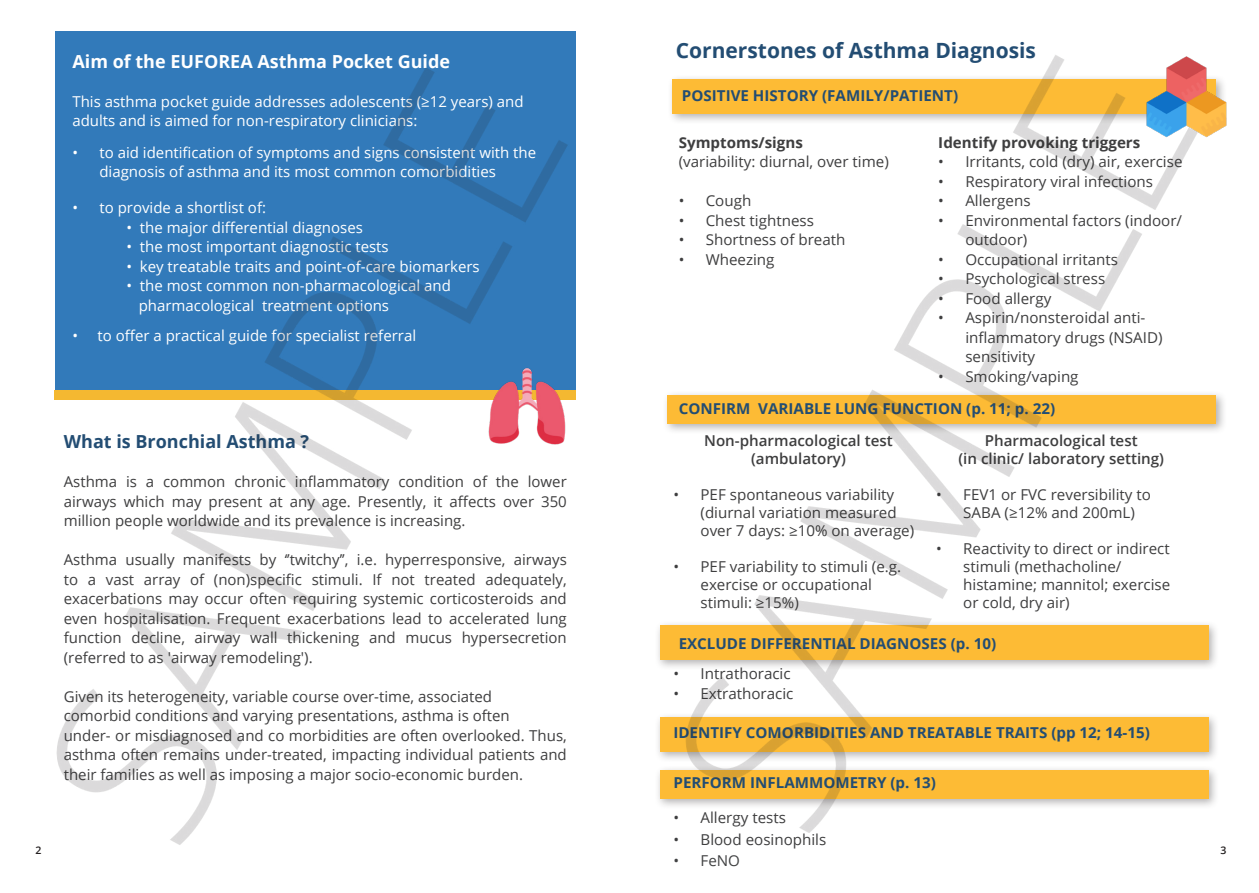
<style>
.page{position:relative;width:1259px;height:893px;background:#fff}
.page>*{position:absolute;margin:0;border:0;box-sizing:border-box;transform-origin:0 0}
.t1{font:700 21px "Open Sans";color:#234d73}
.t2{font:700 18px "Open Sans";color:#fff}
.t3{font:700 18px "Open Sans";color:#234d73}
.t4{font:15px/19.5px "Open Sans";color:#3e3e3f}
.t5{font:15px/19.5px "Open Sans";color:#fff}
.t6{font:700 15px "Open Sans";color:#234d73}
.t7{font:600 15px/18px "Open Sans";color:#3e3e3f;text-align:center}
.t8{font:700 15px "Open Sans";color:#3e3e3f}
.t9{font:15px "Open Sans";color:#414243}
.t10{font:600 10.5px "Open Sans";color:#231f20}
</style>
<div class="page">
<img style="left:54px;top:31px;width:522px;height:814px">
<img style="left:658px;top:55px;width:569px;height:778px">
<p class="t2" style="left:72px;top:49px;width:379px">Aim of the EUFOREA Asthma Pocket Guide</p>
<p class="t5" style="left:72px;top:91px;width:453px">This asthma pocket guide addresses adolescents (≥12 years) and adults and is aimed for non-respiratory clinicians:</p>
<p class="t5" style="left:99px;top:142px;width:438px;text-indent:-27px">• to aid identification of symptoms and signs consistent with the diagnosis of asthma and its most common comorbidities</p>
<p class="t5" style="left:72px;top:198px;width:195px">• to provide a shortlist of:</p>
<p class="t5" style="left:126px;top:217px;width:238px">• the major differential diagnoses</p>
<p class="t5" style="left:126px;top:237px;width:264px">• the most important diagnostic tests</p>
<p class="t5" style="left:126px;top:256px;width:355px">• key treatable traits and point-of-care biomarkers</p>
<p class="t5" style="left:126px;top:276px;width:326px">• the most common non-pharmacological and</p>
<p class="t5" style="left:139px;top:295px;width:252px">pharmacological treatment options</p>
<p class="t5" style="left:72px;top:325px;width:345px">• to offer a practical guide for specialist referral</p>
<p class="t3" style="left:64px;top:429px;width:247px">What is Bronchial Asthma ?</p>
<p class="t4" style="left:64px;top:472px;width:504px;text-align:justify">Asthma is a common chronic inflammatory condition of the lower airways which may present at any age. Presently, it affects over 350 million people worldwide and its prevalence is increasing.</p>
<p class="t4" style="left:64px;top:550px;width:504px;text-align:justify">Asthma usually manifests by ‘’twitchy’’, i.e. hyperresponsive, airways to a vast array of (non)specific stimuli. If not treated adequately, exacerbations may occur often requiring systemic corticosteroids and even hospitalisation. Frequent exacerbations lead to accelerated lung function decline, airway wall thickening and mucus hypersecretion (referred to as 'airway remodeling').</p>
<p class="t4" style="left:64px;top:686px;width:430px">Given its heterogeneity, variable course over-time, associated</p>
<p class="t4" style="left:64px;top:706px;width:447px">comorbid conditions and varying presentations, asthma is often</p>
<p class="t4" style="left:64px;top:725px;width:504px;text-align:justify">under- or misdiagnosed and co morbidities are often overlooked. Thus, asthma often remains under-treated, impacting individual patients and their families as well as imposing a major socio-economic burden.</p>
<p class="t10" style="left:36px;top:843px;width:7px">2</p>
<p class="t1" style="left:676px;top:35px;width:362px">Cornerstones of Asthma Diagnosis</p>
<p class="t6" style="left:682px;top:85px;width:278px">POSITIVE HISTORY (FAMILY/PATIENT)</p>
<p class="t8" style="left:678px;top:131px;width:126px">Symptoms/signs</p>
<p class="t4" style="left:678px;top:151px;width:212px">(variability: diurnal, over time)</p>
<p class="t4" style="left:678px;top:190px;width:74px">• Cough</p>
<p class="t4" style="left:678px;top:210px;width:137px">• Chest tightness</p>
<p class="t4" style="left:678px;top:229px;width:168px">• Shortness of breath</p>
<p class="t4" style="left:678px;top:249px;width:97px">• Wheezing</p>
<p class="t8" style="left:938px;top:131px;width:203px">Identify provoking triggers</p>
<p class="t4" style="left:938px;top:151px;width:246px">• Irritants, cold (dry) air, exercise</p>
<p class="t4" style="left:938px;top:171px;width:216px">• Respiratory viral infections</p>
<p class="t4" style="left:938px;top:190px;width:94px">• Allergens</p>
<p class="t4" style="left:965px;top:210px;width:218px;text-indent:-27px">• Environmental factors (indoor/ outdoor)</p>
<p class="t4" style="left:938px;top:249px;width:181px">• Occupational irritants</p>
<p class="t4" style="left:938px;top:268px;width:168px">• Psychological stress</p>
<p class="t4" style="left:938px;top:288px;width:115px">• Food allergy</p>
<p class="t4" style="left:965px;top:307px;width:199px;text-indent:-27px">• Aspirin/nonsteroidal anti&shy;inflammatory drugs (NSAID) sensitivity</p>
<p class="t4" style="left:938px;top:366px;width:142px">• Smoking/vaping</p>
<p class="t6" style="left:678px;top:398px;width:378px">CONFIRM VARIABLE LUNG FUNCTION (p. 11; p. 22)</p>
<p class="t7" style="left:704px;top:431px;width:190px">Non-pharmacological test (ambulatory)</p>
<p class="t4" style="left:700px;top:485px;width:215px;line-height:18px;text-indent:-27px">• PEF spontaneous variability (diurnal variation measured over 7 days: ≥10% on average)</p>
<p class="t4" style="left:700px;top:557px;width:202px;line-height:18px;text-indent:-27px">• PEF variability to stimuli (e.g. exercise or occupational stimuli: ≥15%)</p>
<p class="t7" style="left:984px;top:431px;width:154px">Pharmacological test</p>
<p class="t7" style="left:958px;top:449px;width:207px">(in clinic/ laboratory setting)</p>
<p class="t4" style="left:963px;top:485px;width:189px;line-height:18px;text-indent:-27px">• FEV1 or FVC reversibility to<br>SABA (≥12% and 200mL)</p>
<p class="t4" style="left:963px;top:539px;width:208px;line-height:18px;text-indent:-27px">• Reactivity to direct or indirect stimuli (methacholine/ histamine; mannitol; exercise or cold, dry air)</p>
<p class="t6" style="left:678px;top:633px;width:319px">EXCLUDE DIFFERENTIAL DIAGNOSES (p. 10)</p>
<p class="t4" style="left:673px;top:664px;width:119px">• Intrathoracic</p>
<p class="t4" style="left:673px;top:683px;width:121px">• Extrathoracic</p>
<p class="t6" style="left:673px;top:722px;width:478px">IDENTIFY COMORBIDITIES AND TREATABLE TRAITS (pp 12; 14-15)</p>
<p class="t6" style="left:673px;top:772px;width:264px">PERFORM INFLAMMOMETRY (p. 13)</p>
<p class="t4" style="left:673px;top:807px;width:114px">• Allergy tests</p>
<p class="t4" style="left:673px;top:829px;width:154px">• Blood eosinophils</p>
<p class="t9" style="left:673px;top:850px;width:68px">• FeNO</p>
<p class="t10" style="left:1220px;top:843px;width:7px">3</p>
</div>
